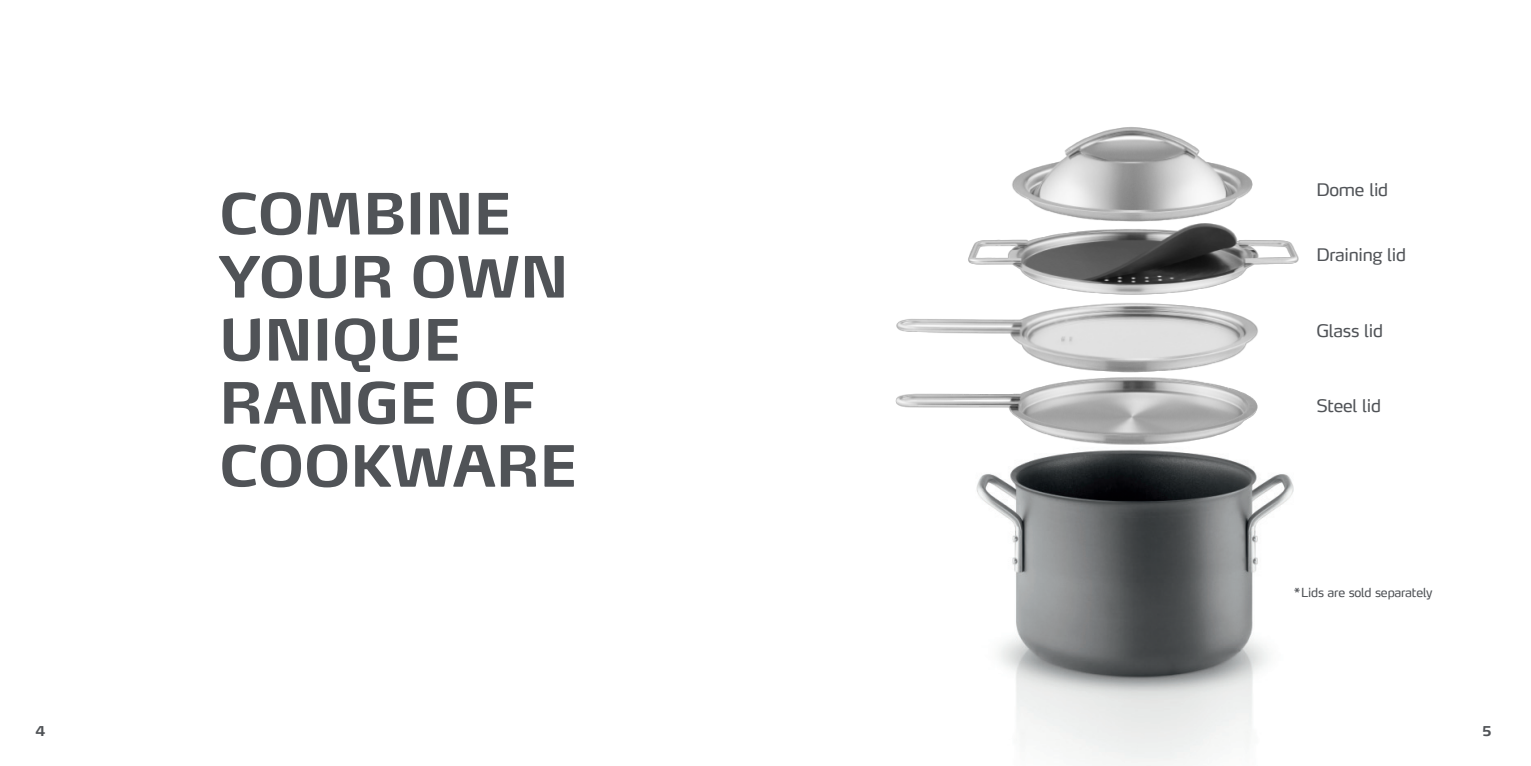
<style>
.page{position:relative;width:1531px;height:766px;background:#fff}
.page>*{position:absolute;margin:0;border:0;box-sizing:border-box;transform-origin:0 0}
.t1{font:700 56.25px/63px "Max LF";letter-spacing:-.01em;color:#505357}
.t2{font:17.32px "Max LF";letter-spacing:-.015em;color:#505357}
.t3{font:700 13.5px "Max LF";color:#505357}
.t4{font:12.38px "Max LF";letter-spacing:-.015em;color:#505357}
</style>
<div class="page">
<img style="left:999px;top:555px;width:269px;height:208px">
<img style="left:976px;top:478px;width:318px;height:77px">
<img style="left:895px;top:319px;width:395px;height:159px">
<img style="left:935px;top:351px;width:355px;height:55px">
<img style="left:913px;top:127px;width:386px;height:224px">
<p class="t1" style="left:219px;top:181px;width:360px">COMBINE<br>YOUR OWN<br>UNIQUE<br>RANGE OF<br>COOKWARE</p>
<p class="t2" style="left:1316px;top:179px;width:73px">Dome lid</p>
<p class="t2" style="left:1316px;top:243px;width:91px">Draining lid</p>
<p class="t2" style="left:1316px;top:320px;width:68px">Glass lid</p>
<p class="t2" style="left:1316px;top:395px;width:66px">Steel lid</p>
<p class="t4" style="left:1293px;top:584px;width:141px">*Lids are sold separately</p>
<p class="t3" style="left:35px;top:722px;width:12px">4</p>
<p class="t3" style="left:1482px;top:722px;width:11px">5</p>
</div>
